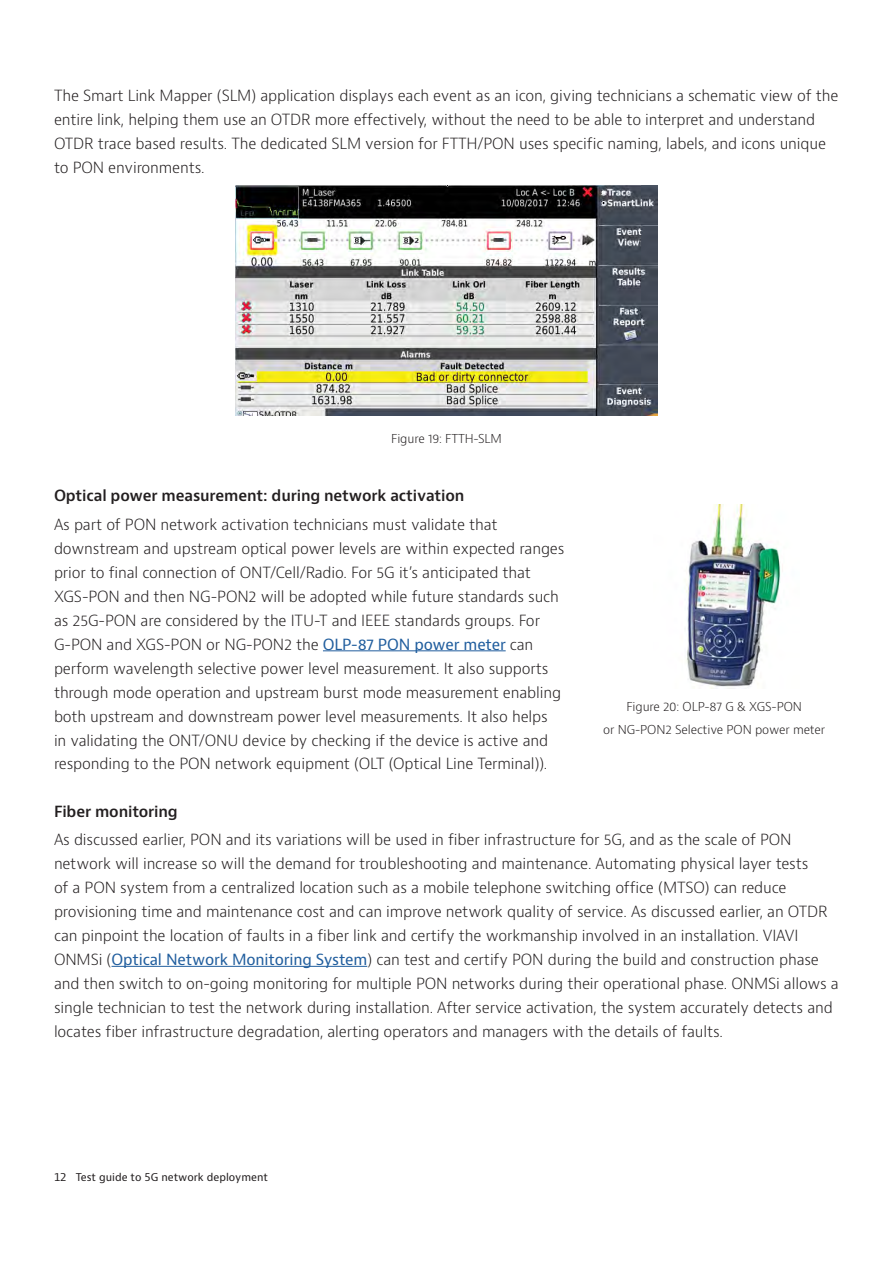
<style>
.page{position:relative;width:893px;height:1263px;background:#fff}
.page>*{position:absolute;margin:0;border:0;box-sizing:border-box;transform-origin:0 0}
.t1{font:300 15px/24px "Bernino Sans";letter-spacing:-.01em;color:#231f20}
.t2{font:600 15px "Bernino Sans";letter-spacing:-.01em;color:#231f20}
.t3{font:300 12px/23px "Bernino Sans";letter-spacing:-.01em;color:#231f20;text-align:center}
.t4{font:10.5px "Bernino Sans";color:#231f20}
.s1{font-weight:400;color:#215e9e}
</style>
<div class="page">
<hr style="left:323px;top:650px;width:182px;height:1px;background:#215e9e">
<hr style="left:111px;top:966px;width:256px;height:1px;background:#215e9e">
<img style="left:686px;top:504px;width:97px;height:185px">
<img style="left:235px;top:186px;width:422px;height:230px">
<p class="t1" style="left:54px;top:85px;width:786px">The Smart Link Mapper (SLM) application displays each event as an icon, giving technicians a schematic view of the entire link, helping them use an OTDR more effectively, without the need to be able to interpret and understand OTDR trace based results. The dedicated SLM version for FTTH/PON uses specific naming, labels, and icons unique to PON environments.</p>
<p class="t3" style="left:391px;top:428px;width:112px">Figure 19: FTTH-SLM</p>
<p class="t2" style="left:54px;top:490px;width:412px">Optical power measurement: during network activation</p>
<p class="t1" style="left:54px;top:513px;width:512px">As part of PON network activation technicians must validate that downstream and upstream optical power levels are within expected ranges prior to final connection of ONT/Cell/Radio. For 5G it’s anticipated that XGS-PON and then NG-PON2 will be adopted while future standards such as 25G-PON are considered by the ITU-T and IEEE standards groups. For G-PON and XGS-PON or NG-PON2 the <span class="s1">OLP-87 PON power meter</span> can perform wavelength selective power level measurement. It also supports through mode operation and upstream burst mode measurement enabling both upstream and downstream power level measurements. It also helps<br>in validating the ONT/ONU device by checking if the device is active and responding to the PON network equipment (OLT (Optical Line Terminal)).</p>
<p class="t2" style="left:54px;top:805px;width:125px">Fiber monitoring</p>
<p class="t1" style="left:54px;top:829px;width:786px">As discussed earlier, PON and its variations will be used in fiber infrastructure for 5G, and as the scale of PON network will increase so will the demand for troubleshooting and maintenance. Automating physical layer tests<br>of a PON system from a centralized location such as a mobile telephone switching office (MTSO) can reduce provisioning time and maintenance cost and can improve network quality of service. As discussed earlier, an OTDR can pinpoint the location of faults in a fiber link and certify the workmanship involved in an installation. VIAVI ONMSi (<span class="s1">Optical Network Monitoring System</span>) can test and certify PON during the build and construction phase and then switch to on-going monitoring for multiple PON networks during their operational phase. ONMSi allows a single technician to test the network during installation. After service activation, the system accurately detects and locates fiber infrastructure degradation, alerting operators and managers with the details of faults.</p>
<p class="t3" style="left:603px;top:696px;width:224px">Figure 20: OLP-87 G &amp; XGS-PON<br>or NG-PON2 Selective PON power meter</p>
<p class="t4" style="left:54px;top:1173px;width:215px">12 Test guide to 5G network deployment</p>
</div>
